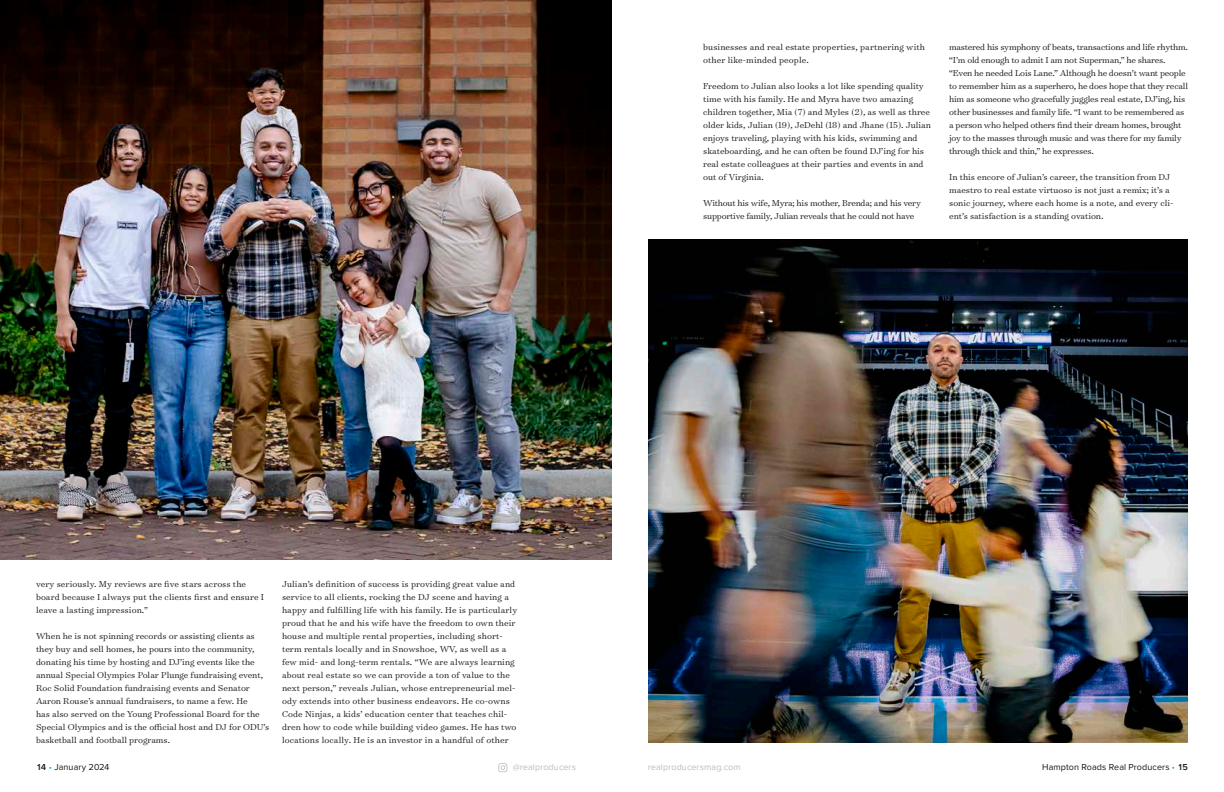
<style>
.page{position:relative;width:1224px;height:792px;background:#fff}
.page>*{position:absolute;margin:0;border:0;box-sizing:border-box;transform-origin:0 0}
.t1{font:300 9.8px/13px "Surveyor Text";color:#171713}
.t2{font:300 9.8px/13px "Surveyor Text";letter-spacing:-.02em;color:#171713}
.t3{font:9px "Proxima Nova";letter-spacing:.01em;color:#171713}
.t4{font:9px "Proxima Nova";letter-spacing:.01em;color:#bbbcbc}
.s1{font-weight:600}
.s2{color:#31a5d9}
</style>
<div class="page">
<svg style="left:498px;top:763px;width:9px;height:9px"></svg>
<img style="left:0;top:0;width:612px;height:559px">
<img style="left:648px;top:239px;width:540px;height:504px">
<p class="t1" style="left:36px;top:577px;width:230px">very seriously. My reviews are five stars across the board because I always put the clients first and ensure I leave a lasting impression.”</p>
<p class="t1" style="left:36px;top:629px;width:235px">When he is not spinning records or assisting clients as they buy and sell homes, he pours into the community, donating his time by hosting and DJ’ing events like the annual Special Olympics Polar Plunge fundraising event, Roc Solid Foundation fundraising events and Senator Aaron Rouse’s annual fundraisers, to name a few. He<br>has also served on the Young Professional Board for the Special Olympics and is the official host and DJ for ODU’s basketball and football programs.</p>
<p class="t1" style="left:282px;top:577px;width:237px">Julian’s definition of success is providing great value and service to all clients, rocking the DJ scene and having a happy and fulfilling life with his family. He is particularly proud that he and his wife have the freedom to own their house and multiple rental properties, including short&shy;term rentals locally and in Snowshoe, WV, as well as a few mid- and long-term rentals. “We are always learning about real estate so we can provide a ton of value to the next person,” reveals Julian, whose entrepreneurial mel&shy;ody extends into other business endeavors. He co-owns Code Ninjas, a kids’ education center that teaches chil&shy;dren how to code while building video games. He has two locations locally. He is an investor in a handful of other</p>
<p class="t1" style="left:703px;top:40px;width:223px">businesses and real estate properties, partnering with other like-minded people.</p>
<p class="t1" style="left:703px;top:79px;width:229px">Freedom to Julian also looks a lot like spending quality time with his family. He and Myra have two amazing children together, Mia (7) and Myles (2), as well as three older kids, Julian (19), JeDehl (18) and Jhane (15). Julian enjoys traveling, playing with his kids, swimming and skateboarding, and he can often be found DJ’ing for his real estate colleagues at their parties and events in and out of Virginia.</p>
<p class="t2" style="left:703px;top:196px;width:219px">Without his wife, Myra; his mother, Brenda; and his very supportive family, Julian reveals that he could not have</p>
<p class="t2" style="left:949px;top:40px;width:240px">mastered his symphony of beats, transactions and life rhythm. “I’m old enough to admit I am not Superman,” he shares. “Even he needed Lois Lane.” Although he doesn’t want people to remember him as a superhero, he does hope that they recall him as someone who gracefully juggles real estate, DJ’ing, his other businesses and family life. “I want to be remembered as a person who helped others find their dream homes, brought joy to the masses through music and was there for my family through thick and thin,” he expresses.</p>
<p class="t1" style="left:949px;top:170px;width:226px">In this encore of Julian’s career, the transition from DJ maestro to real estate virtuoso is not just a remix; it’s a sonic journey, where each home is a note, and every cli&shy;ent’s satisfaction is a standing ovation.</p>
<p class="t3" style="left:36px;top:762px;width:75px"><span class="s1">14</span> <span class="s2">•</span> January 2024</p>
<p class="t4" style="left:513px;top:762px;width:65px">@realproducers</p>
<p class="t4" style="left:648px;top:762px;width:94px">realproducersmag.com</p>
<p class="t3" style="left:1042px;top:762px;width:147px">Hampton Roads Real Producers <span class="s2">•</span> <span class="s1">15</span></p>
</div>
